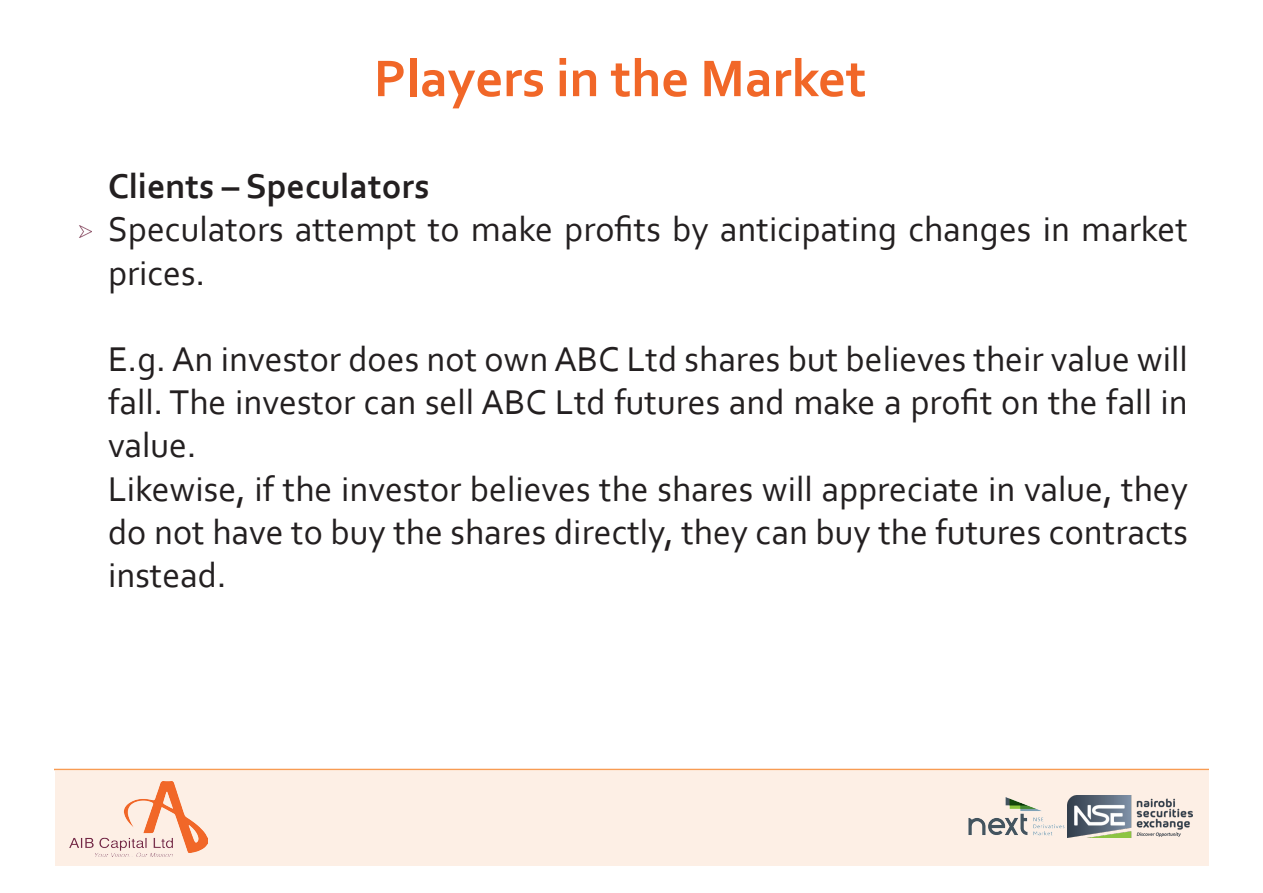
<style>
.page{position:relative;width:1263px;height:893px;background:#fff}
.page>*{position:absolute;margin:0;border:0;box-sizing:border-box;transform-origin:0 0}
.t1{font:700 54px "Corbel";color:#f16728}
.t2{font:36px/43.2px "Corbel";color:#231f20;text-align:justify}
.t3{font:700 36px "Corbel";color:#231f20}
</style>
<div class="page">
<div style="left:55px;top:771px;width:1153px;height:94px;background:#fdefe5"></div>
<img style="left:1067px;top:796px;width:125px;height:41px">
<img style="left:968px;top:797px;width:97px;height:39px">
<hr style="left:54px;top:769px;width:1155px;height:1px;background:#f89c53">
<img style="left:69px;top:782px;width:139px;height:75px">
<svg style="left:79px;top:225px;width:12px;height:13px"></svg>
<p class="t1" style="left:374px;top:45px;width:494px">Players in the Market</p>
<p class="t3" style="left:108px;top:164px;width:323px">Clients – Speculators</p>
<p class="t2" style="left:108px;top:207px;width:1081px">Speculators attempt to make profits by anticipating changes in market prices.</p>
<p class="t2" style="left:108px;top:336px;width:1081px">E.g. An investor does not own ABC Ltd shares but believes their value will fall. The investor can sell ABC Ltd futures and make a profit on the fall in value.</p>
<p class="t2" style="left:108px;top:466px;width:1081px">Likewise, if the investor believes the shares will appreciate in value, they do not have to buy the shares directly, they can buy the futures contracts instead.</p>
</div>
